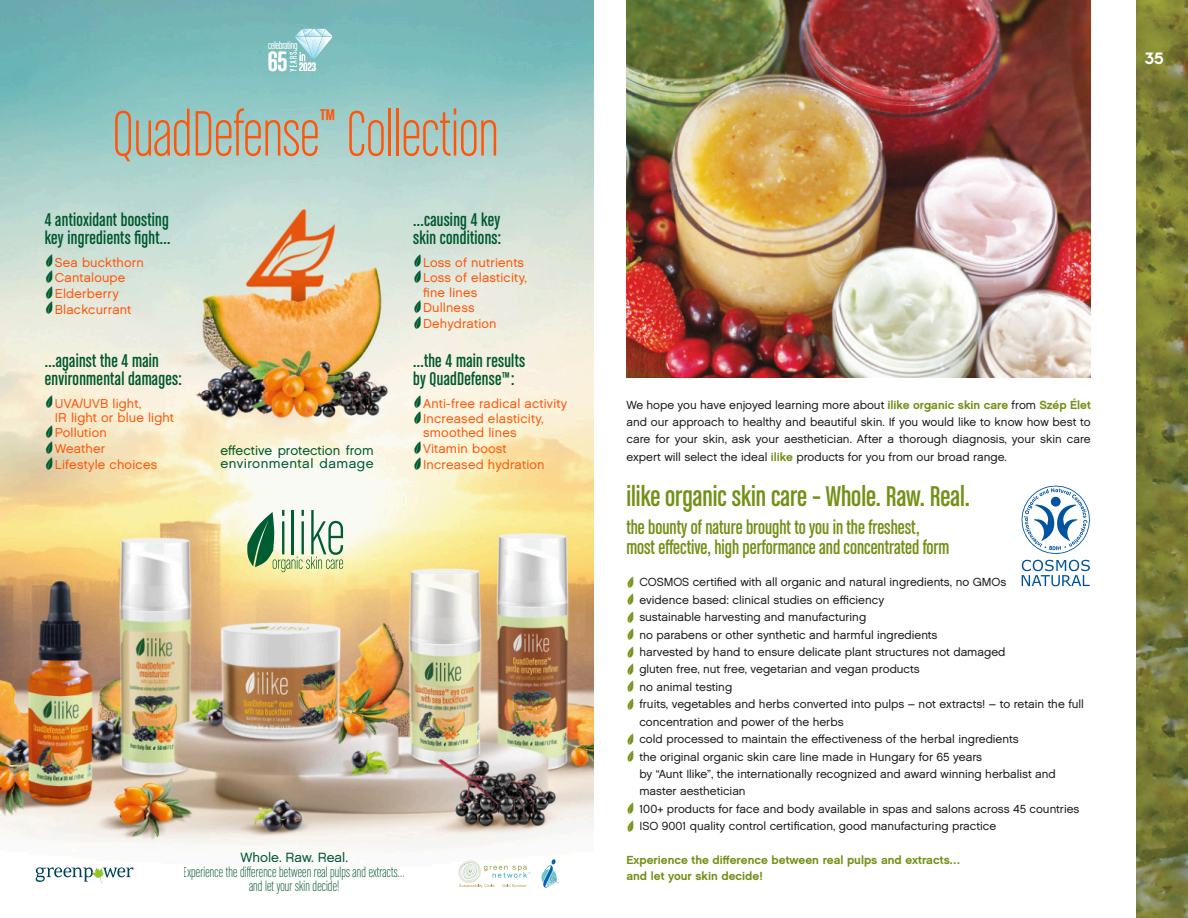
<style>
.page{position:relative;width:1188px;height:918px;background:#fff}
.page>*{position:absolute;margin:0;border:0;box-sizing:border-box;transform-origin:0 0}
.t1{font:67.95px "Chalet Comprime Milan Sixty";color:#ff560a}
.t2{font:30.45px "Chalet Comprime Cologne Sixty";color:#739017}
.t3{font:29.7px "Chalet Comprime Cologne Sixty";color:#fff}
.t4{font:21.15px/20.7px "Chalet Comprime Cologne Sixty";color:#739017}
.t5{font:19.65px/18.1px "Chalet Comprime Cologne Sixty";letter-spacing:.015em;color:#00592e}
.t6{font:16.5px "Chalet New York Nineteen Seventy";color:#fff}
.t7{font:15.15px/13.6px "Chalet Comprime Milan Sixty";letter-spacing:.01em;color:#00592e;text-align:center}
.t8{font:13.5px "Chalet London Nineteen Sixty";color:#00592e}
.t9{font:13.2px/13.4px "Chalet London Nineteen Sixty";color:#00592e}
.t10{font:13.05px "Chalet Comprime Cologne Sixty";color:#fff}
.t11{font:12.9px/15.8px "Chalet London Nineteen Sixty";letter-spacing:.015em;color:#ff560a}
.t12{font:11.7px/17.4px "Chalet London Nineteen Sixty";color:#1c1c1a;text-align:justify}
.t13{font:11.7px/15.6px "Chalet New York Nineteen Sixty";color:#739017}
.t14{font:11.25px "Chalet Comprime Milan Sixty";color:#fff}
.s1{font-family:"Chalet Comprime Milan Sixty Leaf";font-size:21.45px;color:#00592e}
.s2{font-family:"Chalet New York Nineteen Sixty";color:#739017}
.s3{font-family:"Chalet Comprime Milan Sixty Leaf";font-size:19.5px;color:#739017}
</style>
<div class="page">
<svg style="left:1137px;top:0;width:51px;height:918px;background:#787b36"></svg>
<svg style="left:1021px;top:485px;width:69px;height:101px"></svg>
<img style="left:626px;top:0;width:465px;height:378px">
<img style="left:0;top:0;width:594px;height:884px">
<svg style="left:541px;top:859px;width:18px;height:29px"></svg>
<svg style="left:35px;top:867px;width:98px;height:16px"></svg>
<svg style="left:458px;top:861px;width:72px;height:27px"></svg>
<svg style="left:290px;top:29px;width:42px;height:42px;background:#9fd1d4"></svg>
<svg style="left:247px;top:510px;width:96px;height:62px"></svg>
<p class="t14" style="left:268px;top:41px;width:31px">celebrating</p>
<h3 class="t3" style="left:267px;top:51px;width:22px">65</h3>
<p class="t10" style="left:299px;top:62px;width:18px">2023</p>
<h1 class="t1" style="left:113px;top:108px;width:388px">QuadDefense<sup>™</sup> Collection</h1>
<h3 class="t5" style="left:45px;top:212px;width:127px">4 antioxidant boosting key ingredients fight…</h3>
<p class="t11" style="left:45px;top:256px;width:101px"><span class="s1">†</span> Sea buckthorn <span class="s1">†</span> Cantaloupe<br><span class="s1">†</span> Elderberry<br><span class="s1">†</span> Blackcurrant</p>
<h3 class="t5" style="left:45px;top:353px;width:138px">…against the 4 main environmental damages:</h3>
<p class="t11" style="left:55px;top:397px;width:121px;line-height:14.2px;text-indent:-10px"><span class="s1">†</span> UVA/UVB light,<br>IR light or blue light</p>
<p class="t11" style="left:45px;top:426px;width:114px"><span class="s1">†</span> Pollution<br><span class="s1">†</span> Weather<br><span class="s1">†</span> Lifestyle choices</p>
<p class="t9" style="left:220px;top:445px;width:155px">effective protection from environmental damage</p>
<h3 class="t5" style="left:413px;top:212px;width:90px">…causing 4 key skin conditions:</h3>
<p class="t11" style="left:413px;top:256px;width:115px"><span class="s1">†</span> Loss of nutrients <span class="s1">†</span> Loss of elasticity,</p>
<p class="t11" style="left:413px;top:285px;width:85px;text-indent:10px">fine lines<br><span class="s1">†</span> Dullness<br><span class="s1">†</span> Dehydration</p>
<h3 class="t5" style="left:413px;top:353px;width:114px">…the 4 main results by QuadDefense™:</h3>
<p class="t11" style="left:413px;top:396px;width:156px"><span class="s1">†</span> Anti-free radical activity <span class="s1">†</span> Increased elasticity,</p>
<p class="t11" style="left:413px;top:426px;width:133px;text-indent:10px">smoothed lines<br><span class="s1">†</span> Vitamin boost<br><span class="s1">†</span> Increased hydration</p>
<p class="t8" style="left:240px;top:852px;width:109px">Whole. Raw. Real.</p>
<p class="t7" style="left:184px;top:867px;width:222px">Experience the di≠erence between real pulps and extracts… and let your skin decide!</p>
<h3 class="t6" style="left:1145px;top:51px;width:21px">35</h3>
<p class="t12" style="left:626px;top:397px;width:466px">We hope you have enjoyed learning more about <span class="s2">ilike organic skin care</span> from <span class="s2">Szép Élet </span>and our approach to healthy and beautiful skin. If you would like to know how best to care for your skin, ask your aesthetician. After a thorough diagnosis, your skin care expert will select the ideal <span class="s2">ilike</span> products for you from our broad range.</p>
<h2 class="t2" style="left:626px;top:485px;width:345px">ilike organic skin care – Whole. Raw. Real.</h2>
<h3 class="t4" style="left:626px;top:518px;width:325px">the bounty of nature brought to you in the freshest, most e≠ective, high performance and concentrated form</h3>
<p class="t12" style="left:626px;top:575px;width:381px"><span class="s3">†</span> COSMOS certified with all organic and natural ingredients, no GMOs</p>
<p class="t12" style="left:626px;top:592px;width:260px"><span class="s3">†</span> evidence based: clinical studies on efficiency</p>
<p class="t12" style="left:626px;top:610px;width:241px"><span class="s3">†</span> sustainable harvesting and manufacturing</p>
<p class="t12" style="left:626px;top:627px;width:313px"><span class="s3">†</span> no parabens or other synthetic and harmful ingredients</p>
<p class="t12" style="left:626px;top:644px;width:381px"><span class="s3">†</span> harvested by hand to ensure delicate plant structures not damaged</p>
<p class="t12" style="left:626px;top:662px;width:295px"><span class="s3">†</span> gluten free, nut free, vegetarian and vegan products</p>
<p class="t12" style="left:626px;top:679px;width:107px"><span class="s3">†</span> no animal testing</p>
<p class="t12" style="left:626px;top:697px;width:459px"><span class="s3">†</span> fruits, vegetables and herbs converted into pulps – not extracts! – to retain the full</p>
<p class="t12" style="left:639px;top:714px;width:206px">concentration and power of the herbs</p>
<p class="t12" style="left:626px;top:732px;width:394px"><span class="s3">†</span> cold processed to maintain the effectiveness of the herbal ingredients</p>
<p class="t12" style="left:626px;top:749px;width:357px"><span class="s3">†</span> the original organic skin care line made in Hungary for 65 years</p>
<p class="t12" style="left:639px;top:766px;width:418px">by “Aunt Ilike”, the internationally recognized and award winning herbalist and</p>
<p class="t12" style="left:639px;top:784px;width:108px">master aesthetician</p>
<p class="t12" style="left:626px;top:801px;width:455px"><span class="s3">†</span> 100+ products for face and body available in spas and salons across 45 countries</p>
<p class="t12" style="left:626px;top:819px;width:371px"><span class="s3">†</span> ISO 9001 quality control certification, good manufacturing practice</p>
<p class="t13" style="left:626px;top:853px;width:335px">Experience the difference between real pulps and extracts… and let your skin decide!</p>
</div>
